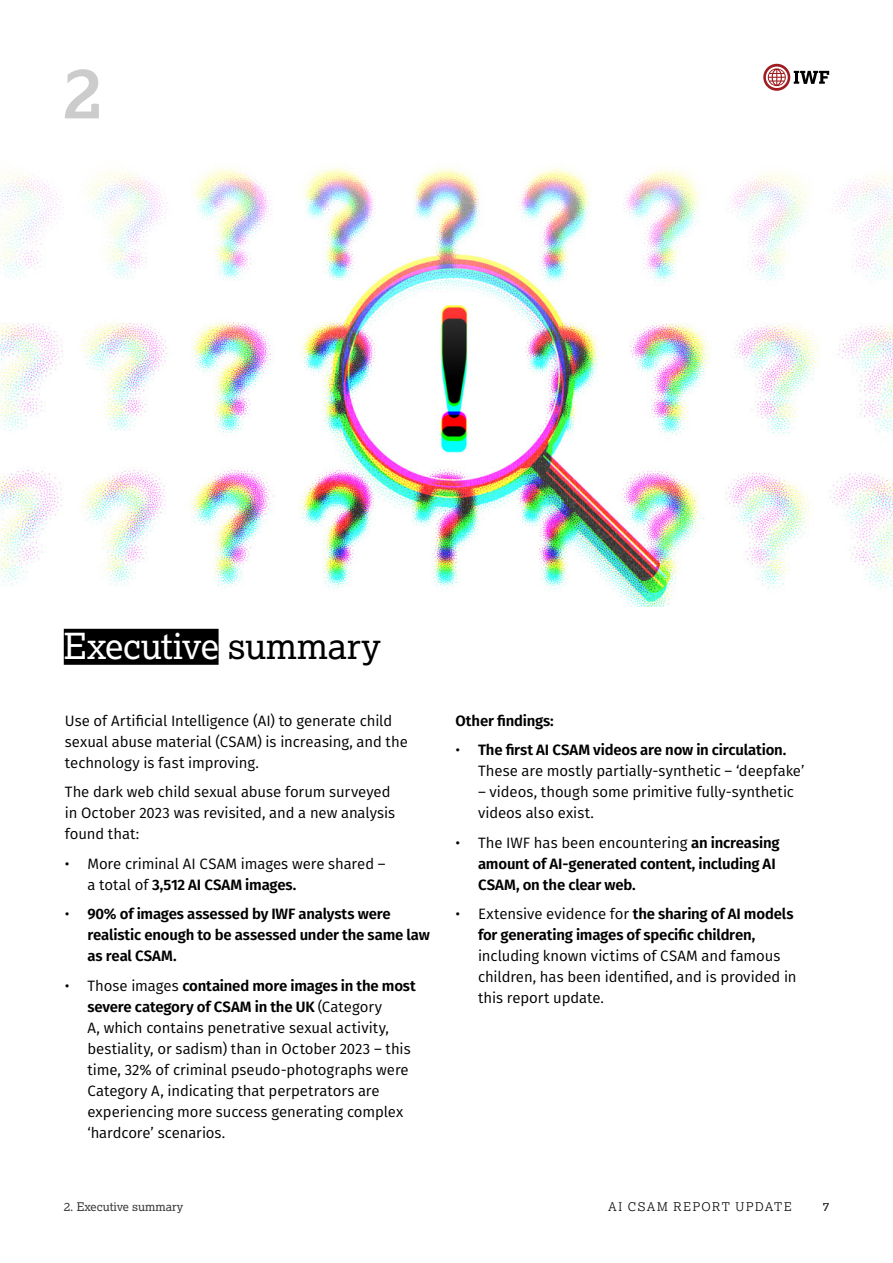
<style>
.page{position:relative;width:893px;height:1263px;background:#fff}
.page>*{position:absolute;margin:0;border:0;box-sizing:border-box;transform-origin:0 0}
.t1{font:700 72px "Lexia";color:#cdcccc}
.t2{font:36px "Lexia";letter-spacing:-.01em;color:#fff}
.t3{font:15px/21px "Fira Sans";letter-spacing:-.005em;color:#000}
.t4{font:600 15px/21px "Fira Sans";letter-spacing:-.01em;color:#000}
.t5{font:12px "Lexia";color:#3a3a39}
.t6{font:300 12px "Lexia";letter-spacing:.13em;color:#000}
.s1{color:#000}
.s2{font-weight:600}
.s3{font-weight:400}
</style>
<div class="page">
<img style="left:0;top:63px;width:893px;height:543px">
<div style="left:64px;top:629px;width:155px;height:36px;background:#000"></div>
<svg style="left:763px;top:64px;width:66px;height:27px"></svg>
<h1 class="t1" style="left:64px;top:47px;width:41px">2</h1>
<h2 class="t2" style="left:64px;top:623px;width:318px">Executive <span class="s1">summary</span></h2>
<p class="t3" style="left:65px;top:709px;width:344px">Use of Artificial Intelligence (AI) to generate child sexual abuse material (CSAM) is increasing, and the technology is fast improving.</p>
<p class="t3" style="left:65px;top:781px;width:332px">The dark web child sexual abuse forum surveyed in October 2023 was revisited, and a new analysis found that:</p>
<p class="t3" style="left:87px;top:852px;width:300px;text-indent:-22px">• More criminal AI CSAM images were shared – a total of <span class="s2">3,512 AI CSAM images.</span></p>
<p class="t4" style="left:87px;top:902px;width:344px;text-indent:-22px"><span class="s3">•</span> 90% of images assessed by IWF analysts were realistic enough to be assessed under the same law as real CSAM.</p>
<p class="t3" style="left:87px;top:974px;width:330px;text-indent:-22px">• Those images <span class="s2">contained more images in the most severe category of CSAM in the UK</span> (Category<br>A, which contains penetrative sexual activity, bestiality, or sadism) than in October 2023 – this time, 32% of criminal pseudo-photographs were Category A, indicating that perpetrators are experiencing more success generating complex ‘hardcore’ scenarios.</p>
<p class="t4" style="left:456px;top:709px;width:100px">Other findings:</p>
<p class="t3" style="left:478px;top:739px;width:328px;text-indent:-22px">• <span class="s2">The first AI CSAM videos are now in circulation.<br></span>These are mostly partially-synthetic – ‘deepfake’</p>
<p class="t3" style="left:478px;top:781px;width:317px">– videos, though some primitive fully-synthetic videos also exist.</p>
<p class="t4" style="left:478px;top:831px;width:303px;text-indent:-22px"><span class="s3">• The IWF has been encountering</span> an increasing amount of AI-generated content, including AI<br>CSAM, on the clear web.</p>
<p class="t4" style="left:478px;top:902px;width:317px;text-indent:-22px"><span class="s3">• Extensive evidence for</span> the sharing of AI models for generating images of specific children,</p>
<p class="t3" style="left:478px;top:945px;width:320px">including known victims of CSAM and famous children, has been identified, and is provided in this report update.</p>
<p class="t5" style="left:64px;top:1199px;width:121px">2. Executive summary</p>
<p class="t6" style="left:608px;top:1199px;width:185px">AI CSAM REPORT UPDATE</p>
<p class="t5" style="left:823px;top:1199px;width:8px">7</p>
</div>
